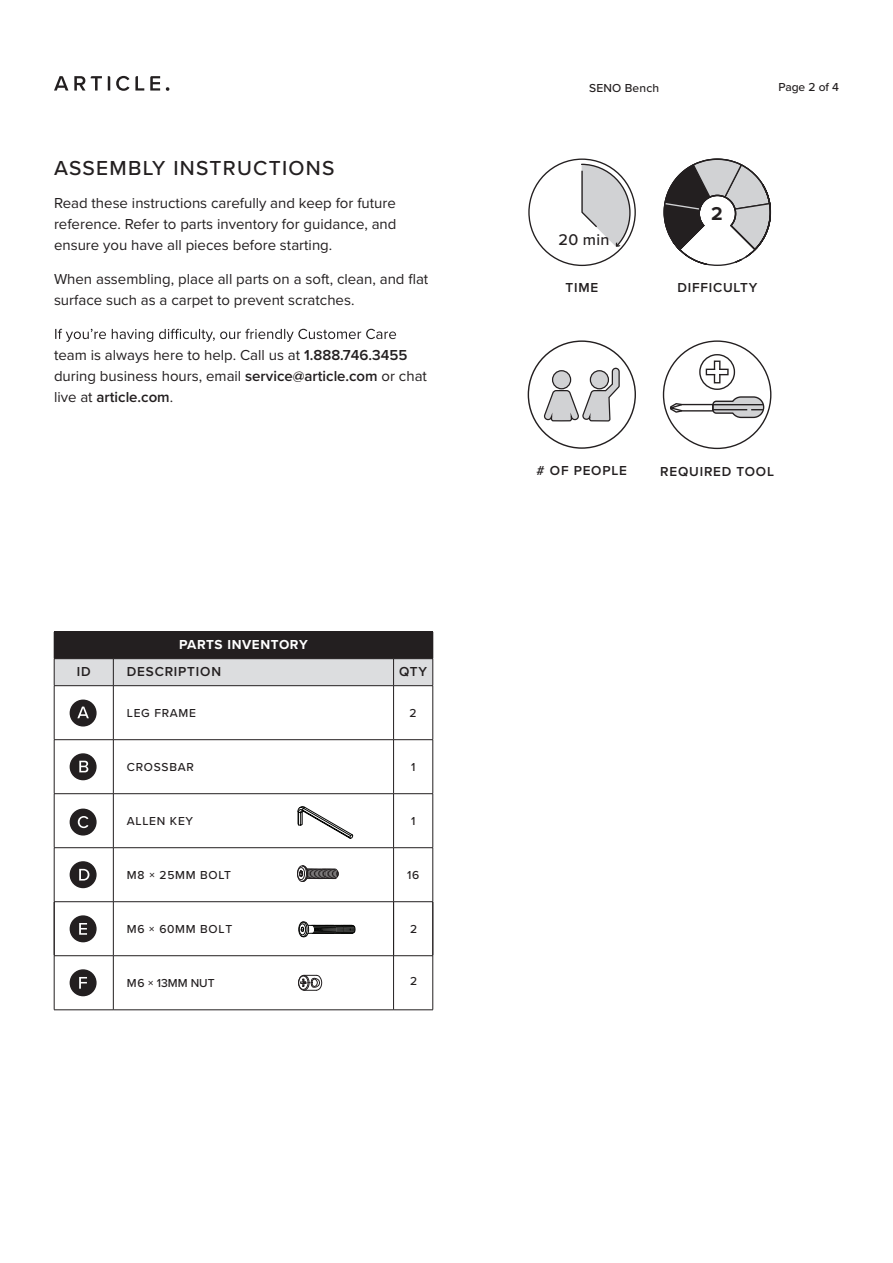
<style>
.page{position:relative;width:893px;height:1263px;background:#fff}
.page>*{position:absolute;margin:0;border:0;box-sizing:border-box;transform-origin:0 0}
.t1{font:500 21px "Proxima Nova";letter-spacing:.06em;color:#231f20}
.t2{font:700 19.35px "Proxima Nova";color:#231f20}
.t3{font:500 16.2px "Proxima Nova";color:#231f20}
.t4{font:15px/21px "Proxima Nova";color:#231f20}
.t5{font:600 13.5px "Proxima Nova";letter-spacing:.06em;color:#231f20}
.t6{font:700 13.5px "Proxima Nova";letter-spacing:.045em;color:#fff}
.t7{font:500 12px "Proxima Nova";letter-spacing:.06em;color:#231f20}
.t8{font:500 12px "Proxima Nova";color:#231f20}
.t9{font:500 12px "Proxima Nova";letter-spacing:.015em;color:#231f20}
.s1{font-weight:600}
</style>
<div class="page">
<svg style="left:54px;top:76px;width:116px;height:15px"></svg>
<svg style="left:55px;top:329px;width:341px;height:13px"></svg>
<svg style="left:528px;top:158px;width:108px;height:108px"></svg>
<svg style="left:528px;top:340px;width:108px;height:109px"></svg>
<svg style="left:663px;top:158px;width:108px;height:108px"></svg>
<hr style="left:54px;top:631px;width:59px;height:1px;background:#231f20">
<hr style="left:113px;top:631px;width:281px;height:1px;background:#231f20">
<hr style="left:394px;top:631px;width:39px;height:1px;background:#231f20">
<svg style="left:54px;top:632px;width:380px;height:54px;background:#7c7a7c"></svg>
<hr style="left:54px;top:685px;width:59px;height:1px;background:#231f20">
<hr style="left:54px;top:686px;width:1px;height:53px;background:#231f20">
<hr style="left:113px;top:685px;width:281px;height:1px;background:#231f20">
<hr style="left:113px;top:686px;width:1px;height:53px;background:#231f20">
<hr style="left:394px;top:685px;width:39px;height:1px;background:#231f20">
<hr style="left:393px;top:686px;width:1px;height:53px;background:#231f20">
<hr style="left:433px;top:686px;width:1px;height:53px;background:#231f20">
<hr style="left:54px;top:739px;width:59px;height:1px;background:#231f20">
<hr style="left:54px;top:740px;width:1px;height:53px;background:#231f20">
<hr style="left:113px;top:739px;width:281px;height:1px;background:#231f20">
<hr style="left:113px;top:740px;width:1px;height:53px;background:#231f20">
<hr style="left:394px;top:739px;width:39px;height:1px;background:#231f20">
<hr style="left:393px;top:740px;width:1px;height:53px;background:#231f20">
<hr style="left:433px;top:740px;width:1px;height:53px;background:#231f20">
<hr style="left:54px;top:793px;width:59px;height:1px;background:#231f20">
<hr style="left:54px;top:794px;width:1px;height:53px;background:#231f20">
<hr style="left:113px;top:793px;width:281px;height:1px;background:#231f20">
<hr style="left:113px;top:794px;width:1px;height:53px;background:#231f20">
<hr style="left:394px;top:793px;width:39px;height:1px;background:#231f20">
<hr style="left:393px;top:794px;width:1px;height:53px;background:#231f20">
<hr style="left:433px;top:794px;width:1px;height:53px;background:#231f20">
<hr style="left:54px;top:847px;width:59px;height:1px;background:#231f20">
<hr style="left:54px;top:848px;width:1px;height:53px;background:#231f20">
<hr style="left:113px;top:847px;width:281px;height:1px;background:#231f20">
<hr style="left:113px;top:848px;width:1px;height:53px;background:#231f20">
<hr style="left:394px;top:847px;width:39px;height:1px;background:#231f20">
<hr style="left:393px;top:848px;width:1px;height:53px;background:#231f20">
<hr style="left:433px;top:848px;width:1px;height:53px;background:#231f20">
<hr style="left:54px;top:901px;width:59px;height:1px;background:#231f20">
<hr style="left:113px;top:901px;width:281px;height:1px;background:#231f20">
<hr style="left:113px;top:902px;width:1px;height:53px;background:#231f20">
<hr style="left:394px;top:901px;width:39px;height:1px;background:#231f20">
<hr style="left:54px;top:955px;width:59px;height:1px;background:#231f20">
<hr style="left:113px;top:955px;width:281px;height:1px;background:#231f20">
<hr style="left:394px;top:955px;width:39px;height:1px;background:#231f20">
<div style="left:70px;top:700px;width:26px;height:26px;background:#231f20;border-radius:50%"></div>
<div style="left:70px;top:699px;width:27px;height:27px;border:1px solid #231f20;border-radius:50%"></div>
<svg style="left:77px;top:707px;width:12px;height:11px"></svg>
<div style="left:70px;top:754px;width:26px;height:25px;background:#231f20;border-radius:50%"></div>
<div style="left:70px;top:753px;width:27px;height:27px;border:1px solid #231f20;border-radius:50%"></div>
<svg style="left:79px;top:761px;width:9px;height:11px"></svg>
<div style="left:70px;top:809px;width:26px;height:26px;background:#231f20;border-radius:50%"></div>
<div style="left:70px;top:808px;width:27px;height:27px;border:1px solid #231f20;border-radius:50%"></div>
<svg style="left:78px;top:816px;width:10px;height:12px"></svg>
<div style="left:70px;top:862px;width:26px;height:25px;background:#231f20;border-radius:50%"></div>
<div style="left:70px;top:861px;width:27px;height:27px;border:1px solid #231f20;border-radius:50%"></div>
<svg style="left:79px;top:869px;width:10px;height:11px"></svg>
<div style="left:70px;top:916px;width:26px;height:25px;background:#231f20;border-radius:50%"></div>
<div style="left:70px;top:915px;width:27px;height:27px;border:1px solid #231f20;border-radius:50%"></div>
<svg style="left:79px;top:923px;width:8px;height:12px"></svg>
<hr style="left:54px;top:902px;width:1px;height:53px;background:#231f20">
<hr style="left:393px;top:902px;width:1px;height:53px;background:#231f20">
<hr style="left:433px;top:902px;width:1px;height:53px;background:#231f20">
<svg style="left:663px;top:340px;width:108px;height:109px"></svg>
<svg style="left:298px;top:806px;width:55px;height:33px"></svg>
<svg style="left:297px;top:865px;width:42px;height:17px"></svg>
<svg style="left:298px;top:921px;width:58px;height:17px"></svg>
<hr style="left:54px;top:956px;width:1px;height:54px;background:#231f20">
<hr style="left:113px;top:956px;width:1px;height:54px;background:#231f20">
<hr style="left:393px;top:956px;width:1px;height:54px;background:#231f20">
<hr style="left:433px;top:956px;width:1px;height:54px;background:#231f20">
<hr style="left:54px;top:1009px;width:59px;height:1px;background:#231f20">
<hr style="left:113px;top:1009px;width:281px;height:1px;background:#231f20">
<hr style="left:394px;top:1009px;width:39px;height:1px;background:#231f20">
<div style="left:70px;top:970px;width:26px;height:25px;background:#231f20;border-radius:50%"></div>
<div style="left:70px;top:969px;width:27px;height:27px;border:1px solid #231f20;border-radius:50%"></div>
<svg style="left:79px;top:977px;width:8px;height:12px"></svg>
<svg style="left:298px;top:975px;width:24px;height:16px"></svg>
<h1 class="t1" style="left:54px;top:152px;width:282px">ASSEMBLY INSTRUCTIONS</h1>
<p class="t4" style="left:54px;top:192px;width:344px;text-align:justify">Read these instructions carefully and keep for future reference. Refer to parts inventory for guidance, and ensure you have all pieces before starting.</p>
<p class="t4" style="left:54px;top:268px;width:376px">When assembling, place all parts on a soft, clean, and flat surface such as a carpet to prevent scratches.</p>
<p class="t4" style="left:54px;top:344px;width:374px">team is always here to help. Call us at <span class="s1">1.888.746.3455 </span>during business hours, email <span class="s1">service@article.com</span> or chat live at <span class="s1">article.com</span>.</p>
<p class="t6" style="left:179px;top:634px;width:130px">PARTS INVENTORY</p>
<p class="t5" style="left:77px;top:661px;width:15px">ID</p>
<p class="t5" style="left:127px;top:661px;width:96px">DESCRIPTION</p>
<p class="t5" style="left:399px;top:661px;width:29px">QTY</p>
<p class="t7" style="left:127px;top:704px;width:71px">LEG FRAME</p>
<p class="t7" style="left:410px;top:704px;width:9px">2</p>
<p class="t7" style="left:127px;top:758px;width:68px">CROSSBAR</p>
<p class="t7" style="left:411px;top:758px;width:6px">1</p>
<p class="t7" style="left:127px;top:812px;width:68px">ALLEN KEY</p>
<p class="t7" style="left:411px;top:812px;width:6px">1</p>
<p class="t7" style="left:127px;top:866px;width:106px">M8 × 25MM BOLT</p>
<p class="t7" style="left:407px;top:866px;width:14px">16</p>
<p class="t7" style="left:127px;top:920px;width:107px">M6 × 60MM BOLT</p>
<p class="t7" style="left:410px;top:920px;width:9px">2</p>
<p class="t8" style="left:127px;top:974px;width:89px">M6 × 13MM NUT</p>
<p class="t7" style="left:410px;top:972px;width:9px">2</p>
<p class="t9" style="left:589px;top:79px;width:72px">SENO Bench</p>
<p class="t7" style="left:778px;top:78px;width:62px">Page 2 of 4</p>
<p class="t3" style="left:559px;top:228px;width:52px">20 min</p>
<p class="t5" style="left:566px;top:278px;width:34px">TIME</p>
<p class="t2" style="left:711px;top:199px;width:13px">2</p>
<p class="t5" style="left:677px;top:278px;width:81px">DIFFICULTY</p>
<p class="t5" style="left:537px;top:460px;width:92px"># OF PEOPLE</p>
<p class="t5" style="left:660px;top:461px;width:115px">REQUIRED TOOL</p>
</div>
